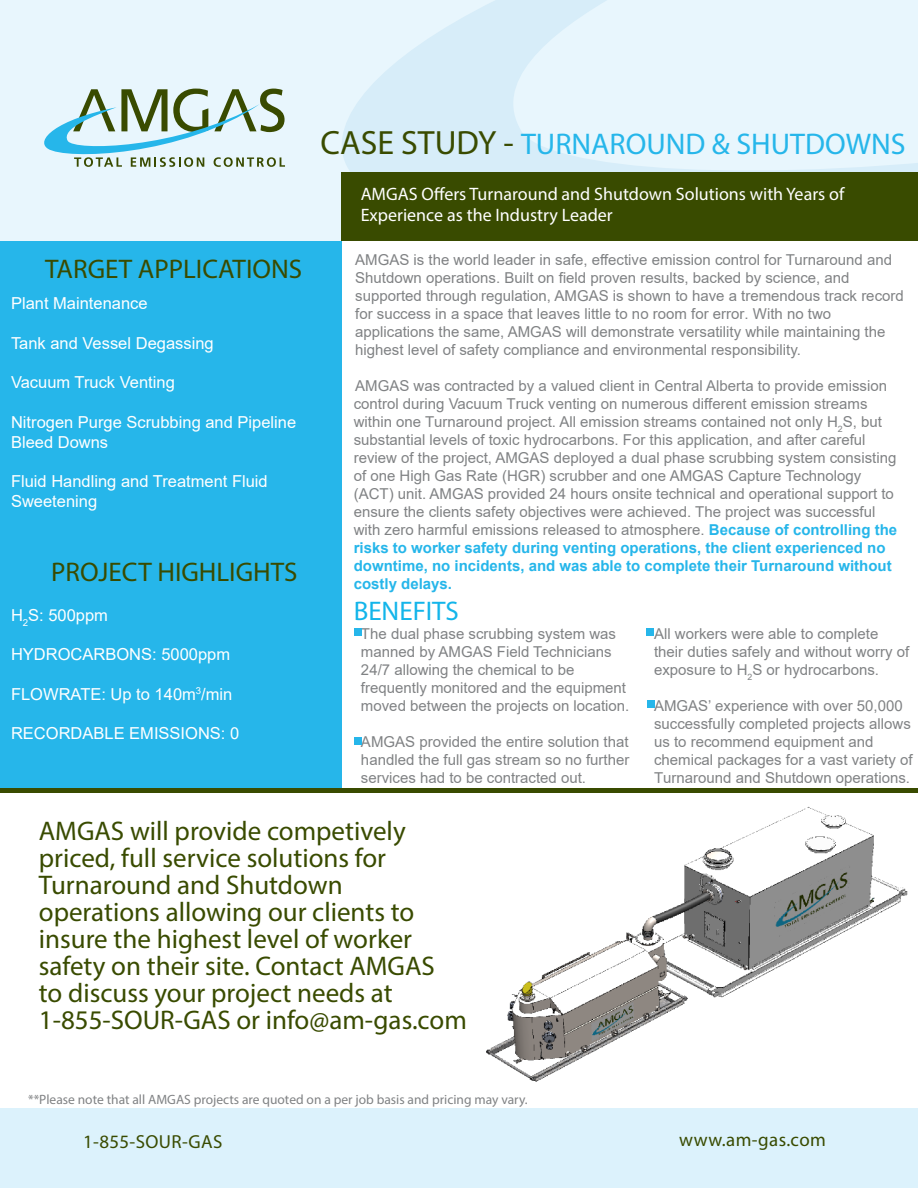
<style>
.page{position:relative;width:918px;height:1188px;background:#fff}
.page>*{position:absolute;margin:0;border:0;box-sizing:border-box;transform-origin:0 0}
.t1{font:30px "Myriad Pro";color:#26b6ea}
.t2{font:27px/27px "Myriad Pro";color:#394b00}
.t3{font:27px "Myriad Pro";color:#13b5ea}
.t4{font:18.9px "Myriad Pro";letter-spacing:.02em;color:#394b00}
.t5{font:18px/21.6px "Myriad Pro";color:#fff}
.t6{font:16.5px "Arial";color:#fff}
.t7{font:15px/18px "Arial";color:#808284}
.t8{font:13.5px "Myriad Pro";color:#808284}
.s1{font-size:33.75px;color:#394b00}
.s2{font-weight:700;color:#26b6ea}
</style>
<div class="page">
<div style="left:0;top:239px;width:342px;height:550px;background:#26b6ea"></div>
<div style="left:0;top:0;width:918px;height:240px;background:#e8f6fd"></div>
<svg style="left:272px;top:0;width:646px;height:241px"></svg>
<svg style="left:44px;top:89px;width:241px;height:78px"></svg>
<div style="left:0;top:1109px;width:918px;height:79px;background:#dcf2fc"></div>
<div style="left:342px;top:172px;width:576px;height:68px;background:#394b00"></div>
<hr style="left:0;top:789px;width:918px;height:4px;background:#394b00">
<div style="left:354px;top:628px;width:8px;height:8px;background:#26b6ea"></div>
<div style="left:354px;top:737px;width:8px;height:7px;background:#26b6ea"></div>
<div style="left:646px;top:628px;width:8px;height:8px;background:#26b6ea"></div>
<div style="left:647px;top:700px;width:8px;height:8px;background:#26b6ea"></div>
<img style="left:486px;top:806px;width:422px;height:276px">
<p class="t1" style="left:321px;top:126px;width:587px"><span class="s1">CASE STUDY -</span> TURNAROUND &amp; SHUTDOWNS</p>
<p class="t5" style="left:361px;top:183px;width:485px">AMGAS Offers Turnaround and Shutdown Solutions with Years of<br>Experience as the Industry Leader</p>
<p class="t2" style="left:45px;top:255px;width:259px">TARGET APPLICATIONS</p>
<p class="t7" style="left:355px;top:250px;width:550px">AMGAS is the world leader in safe, effective emission control for Turnaround and Shutdown operations. Built on field proven results, backed by science, and supported through regulation, AMGAS is shown to have a tremendous track record for success in a space that leaves little to no room for error. With no two applications the same, AMGAS will demonstrate versatility while maintaining the highest level of safety compliance and environmental responsibility.</p>
<p class="t7" style="left:354px;top:376px;width:545px">AMGAS was contracted by a valued client in Central Alberta to provide emission control during Vacuum Truck venting on numerous different emission streams within one Turnaround project. All emission streams contained not only H<sub>2</sub>S, but substantial levels of toxic hydrocarbons. For this application, and after careful review of the project, AMGAS deployed a dual phase scrubbing system consisting of one High Gas Rate (HGR) scrubber and one AMGAS Capture Technology (ACT) unit. AMGAS provided 24 hours onsite technical and operational support to ensure the clients safety objectives were achieved. The project was successful with zero harmful emissions released to atmosphere. <span class="s2">Because of controlling the risks to worker safety during venting operations, the client experienced no downtime, no incidents, and was able to complete their Turnaround without costly delays.</span></p>
<p class="t6" style="left:11px;top:292px;width:138px">Plant Maintenance</p>
<p class="t6" style="left:11px;top:332px;width:204px">Tank and Vessel Degassing</p>
<p class="t6" style="left:11px;top:371px;width:165px">Vacuum Truck Venting</p>
<p class="t6" style="left:11px;top:411px;width:287px">Nitrogen Purge Scrubbing and Pipeline</p>
<p class="t6" style="left:11px;top:431px;width:99px">Bleed Downs</p>
<p class="t6" style="left:11px;top:470px;width:258px">Fluid Handling and Treatment Fluid</p>
<p class="t6" style="left:11px;top:490px;width:88px">Sweetening</p>
<p class="t2" style="left:51px;top:558px;width:248px">PROJECT HIGHLIGHTS</p>
<p class="t6" style="left:11px;top:603px;width:99px">H<sub>2</sub>S: 500ppm</p>
<p class="t6" style="left:11px;top:643px;width:221px">HYDROCARBONS: 5000ppm</p>
<p class="t6" style="left:11px;top:683px;width:223px">FLOWRATE: Up to 140m<sup>3</sup>/min</p>
<p class="t6" style="left:11px;top:722px;width:230px">RECORDABLE EMISSIONS: 0</p>
<p class="t3" style="left:354px;top:594px;width:107px">BENEFITS</p>
<p class="t7" style="left:361px;top:625px;width:257px">The dual phase scrubbing system was manned by AMGAS Field Technicians<br>24/7 allowing the chemical to be</p>
<p class="t7" style="left:361px;top:679px;width:270px">frequently monitored and the equipment moved between the projects on location.</p>
<p class="t7" style="left:361px;top:733px;width:269px">AMGAS provided the entire solution that</p>
<p class="t7" style="left:361px;top:751px;width:270px">handled the full gas stream so no further</p>
<p class="t7" style="left:361px;top:769px;width:227px">services had to be contracted out.</p>
<p class="t7" style="left:654px;top:625px;width:257px">All workers were able to complete their duties safely and without worry of exposure to H<sub>2</sub>S or hydrocarbons.</p>
<p class="t7" style="left:654px;top:697px;width:260px">AMGAS’ experience with over 50,000 successfully completed projects allows us to recommend equipment and chemical packages for a vast variety of Turnaround and Shutdown operations.</p>
<p class="t2" style="left:39px;top:817px;width:368px">AMGAS will provide competively priced, full service solutions for</p>
<p class="t2" style="left:39px;top:871px;width:305px">Turnaround and Shutdown</p>
<p class="t2" style="left:39px;top:898px;width:377px">operations allowing our clients to</p>
<p class="t2" style="left:39px;top:925px;width:398px">insure the highest level of worker safety on their site. Contact AMGAS</p>
<p class="t2" style="left:39px;top:979px;width:355px">to discuss your project needs at</p>
<p class="t2" style="left:39px;top:1006px;width:430px">1-855-SOUR-GAS or info@am-gas.com</p>
<p class="t8" style="left:28px;top:1092px;width:501px">**Please note that all AMGAS projects are quoted on a per job basis and pricing may vary.</p>
<p class="t4" style="left:83px;top:1130px;width:141px">1-855-SOUR-GAS</p>
<p class="t4" style="left:679px;top:1128px;width:148px">www.am-gas.com</p>
</div>
